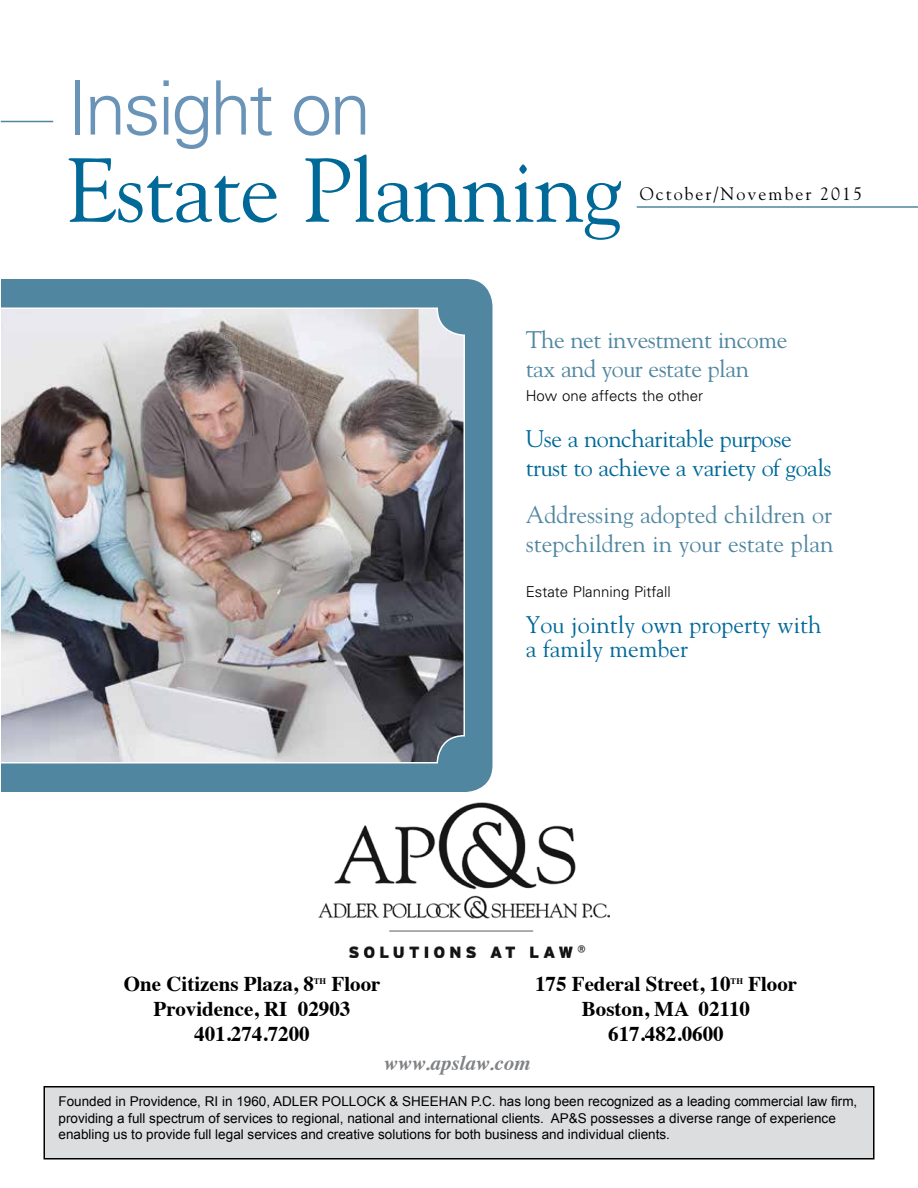
<style>
.page{position:relative;width:918px;height:1188px;background:#fff}
.page>*{position:absolute;margin:0;border:0;box-sizing:border-box;transform-origin:0 0}
.t1{font:90px "Goudy Std";letter-spacing:-.015em;color:#006998}
.t2{font:300 75px "Univers LT Std";letter-spacing:-.04em;color:#6993b7}
.t3{font:24px/28.8px "Goudy Std";color:#5086a0}
.t4{font:24px/28.8px "Goudy Std";letter-spacing:-.02em;color:#006998}
.t5{font:24px/28.8px "Goudy Std";letter-spacing:-.02em;color:#5086a0}
.t6{font:24px/24px "Goudy Std";color:#006998}
.t7{font:700 21px "Times";color:#000}
.t8{font:italic 700 21px "Times";color:#808285}
.t9{font:18px "Goudy Std";letter-spacing:.11em;color:#000}
.t10{font:300 15px "Univers LT Std";color:#000}
.t11{font:13.5px/16.2px "Arial";color:#000}
.t12{font:700 8.55px "Times";color:#000}
</style>
<div class="page">
<div style="left:1px;top:279px;width:491px;height:513px;background:#5086a0"></div>
<hr style="left:1px;top:121px;width:52px;height:1px;background:#5086a0">
<hr style="left:637px;top:206px;width:281px;height:2px;background:#5086a0">
<img style="left:1px;top:308px;width:464px;height:456px">
<img style="left:318px;top:802px;width:292px;height:155px">
<div style="left:44px;top:1087px;width:830px;height:72px;background:#dcddde"></div>
<div style="left:44px;top:1086px;width:830px;height:74px;border:2px solid #000"></div>
<h2 class="t2" style="left:67px;top:63px;width:306px">Insight on</h2>
<h1 class="t1" style="left:67px;top:135px;width:557px">Estate Planning</h1>
<h3 class="t9" style="left:640px;top:182px;width:224px">October/November 2015</h3>
<h3 class="t7" style="left:124px;top:964px;width:192px">One Citizens Plaza, 8</h3>
<p class="t12" style="left:314px;top:973px;width:14px">th</p>
<h3 class="t7" style="left:332px;top:964px;width:50px">Floor</h3>
<h3 class="t7" style="left:154px;top:989px;width:198px">Providence, RI 02903</h3>
<h3 class="t7" style="left:194px;top:1014px;width:117px">401.274.7200</h3>
<h3 class="t5" style="left:526px;top:325px;width:263px">The net investment income tax and your estate plan</h3>
<p class="t10" style="left:526px;top:386px;width:179px">How one affects the other</p>
<h3 class="t4" style="left:526px;top:424px;width:307px">Use a noncharitable purpose trust to achieve a variety of goals</h3>
<h3 class="t3" style="left:526px;top:500px;width:309px">Addressing adopted children or stepchildren in your estate plan</h3>
<p class="t10" style="left:526px;top:583px;width:147px">Estate Planning Pitfall</p>
<h3 class="t6" style="left:526px;top:612px;width:297px">You jointly own property with a family member</h3>
<h3 class="t7" style="left:535px;top:964px;width:197px">175 Federal Street, 10</h3>
<p class="t12" style="left:731px;top:973px;width:14px">th</p>
<h3 class="t7" style="left:748px;top:964px;width:50px">Floor</h3>
<h3 class="t7" style="left:582px;top:989px;width:170px">Boston, MA 02110</h3>
<h3 class="t7" style="left:608px;top:1014px;width:117px">617.482.0600</h3>
<h3 class="t8" style="left:384px;top:1043px;width:148px">www.apslaw.com</h3>
<p class="t11" style="left:58px;top:1094px;width:800px">Founded in Providence, RI in 1960, ADLER POLLOCK &amp; SHEEHAN P.C. has long been recognized as a leading commercial law firm, providing a full spectrum of services to regional, national and international clients. AP&amp;S possesses a diverse range of experience enabling us to provide full legal services and creative solutions for both business and individual clients.</p>
</div>
